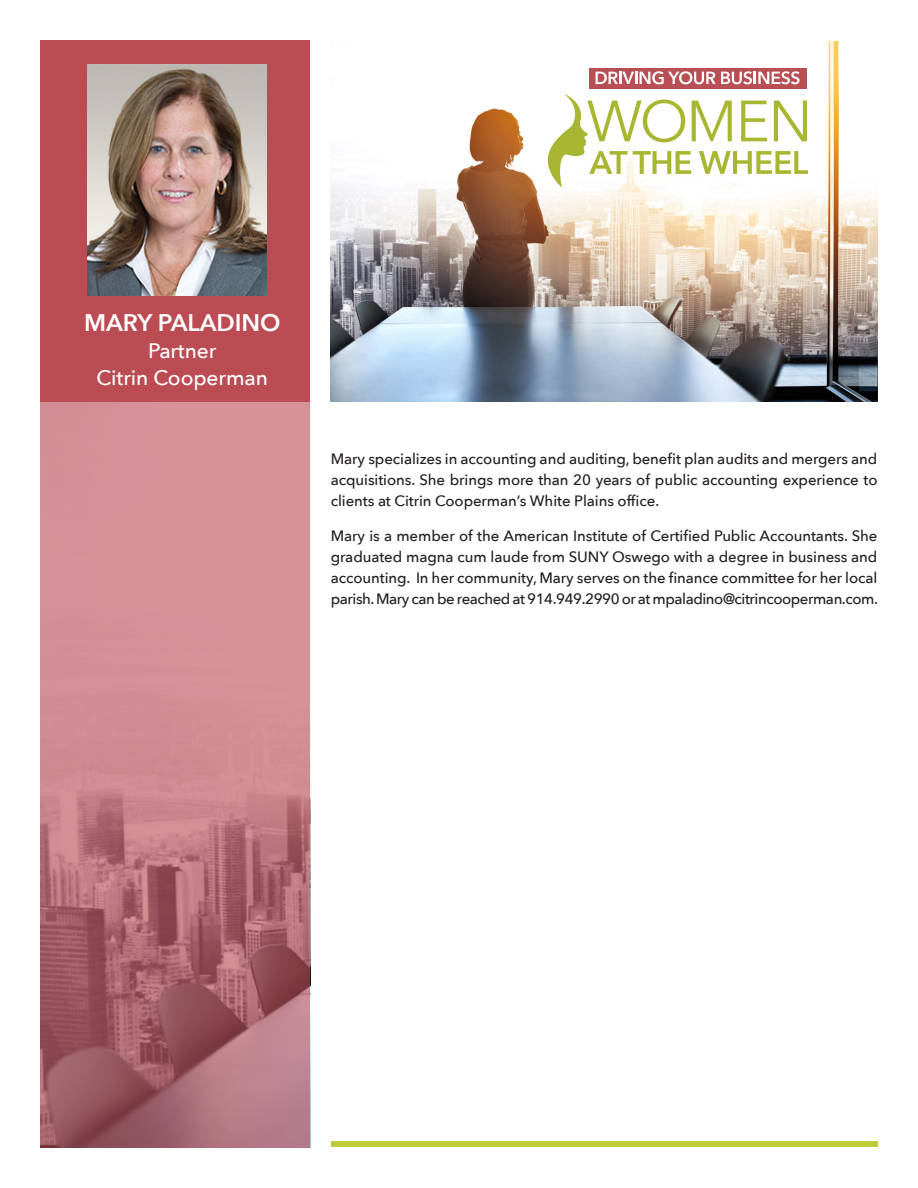
<style>
.page{position:relative;width:918px;height:1188px;background:#fff}
.page>*{position:absolute;margin:0;border:0;box-sizing:border-box;transform-origin:0 0}
.Paragraph_Style_1{font:600 24px "Avenir Next";letter-spacing:-.005em;color:#fff}
.Paragraph_Style_1-2{font:500 21px "Avenir Next";letter-spacing:-.005em;color:#fff}
.Paragraph_Style_1-3{font:500 15px/21px "Avenir Next";letter-spacing:-.025em;color:#231f20;text-align:justify}
</style>
<div class="page">
<svg style="left:40px;top:402px;width:270px;height:746px;background:#be7c83"></svg>
<div style="left:40px;top:40px;width:270px;height:362px;background:#bb4c53"></div>
<div style="left:331px;top:1141px;width:547px;height:6px;background:#bfcb39"></div>
<img style="left:331px;top:41px;width:547px;height:361px">
<div style="left:589px;top:68px;width:217px;height:20px;background:#b84f54"></div>
<svg style="left:596px;top:71px;width:204px;height:13px"></svg>
<svg style="left:548px;top:94px;width:260px;height:94px"></svg>
<img style="left:88px;top:65px;width:179px;height:230px">
<p class="Paragraph_Style_1" style="left:84px;top:302px;width:198px">MARY PALADINO</p>
<p class="Paragraph_Style_1-2" style="left:148px;top:333px;width:70px">Partner</p>
<p class="Paragraph_Style_1-2" style="left:96px;top:360px;width:173px">Citrin Cooperman</p>
<p class="Paragraph_Style_1-3" style="left:331px;top:448px;width:548px">Mary specializes in accounting and auditing, benefit plan audits and mergers and acquisitions. She brings more than 20 years of public accounting experience to clients at Citrin Cooperman’s White Plains office.</p>
<p class="Paragraph_Style_1-3" style="left:331px;top:525px;width:549px">Mary is a member of the American Institute of Certified Public Accountants. She graduated magna cum laude from SUNY Oswego with a degree in business and accounting. In her community, Mary serves on the finance committee for her local parish. Mary can be reached at 914.949.2990 or at mpaladino@citrincooperman.com.</p>
</div>
